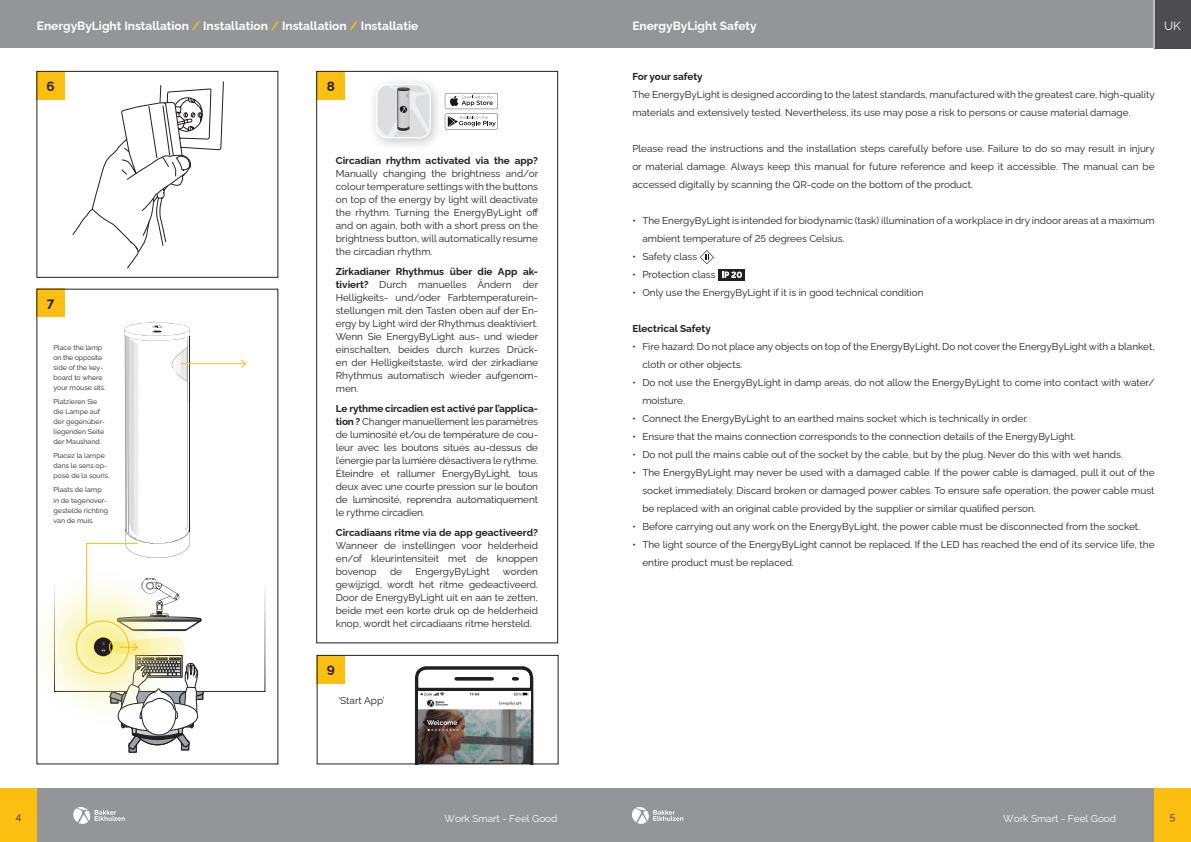
<style>
.page{position:relative;width:1191px;height:842px;background:#fff}
.page>*{position:absolute;margin:0;border:0;box-sizing:border-box;transform-origin:0 0}
.t1{font:700 13.4px "Raleway";color:#231f20}
.t2{font:700 12px "Raleway";color:#fff}
.t3{font:12px "Raleway";color:#fff}
.t4{font:10px/13px "Raleway";color:#231f20;text-align:justify}
.t5{font:700 10px "Raleway";color:#231f20}
.t6{font:10px "Raleway";color:#fff}
.t7{font:7px/10px "Raleway";color:#231f20}
.s1{color:#fbbf12}
.s2{color:#ee1d23}
.s3{font-weight:700}
</style>
<div class="page">
<svg style="left:414px;top:666px;width:120px;height:96px"></svg>
<img style="left:418px;top:692px;width:112px;height:70px">
<svg style="left:72px;top:81px;width:152px;height:188px"></svg>
<svg style="left:445px;top:93px;width:53px;height:36px"></svg>
<div style="left:368px;top:76px;width:76px;height:76px;background:#231f20;opacity:.25"></div>
<img style="left:377px;top:85px;width:53px;height:53px">
<div style="left:376px;top:84px;width:55px;height:54px;border:1px solid #fff;border-radius:11px"></div>
<div style="left:37px;top:788px;width:558px;height:54px;background:#939598"></div>
<div style="left:595px;top:788px;width:559px;height:54px;background:#939598"></div>
<div style="left:0;top:0;width:595px;height:48px;background:#939598"></div>
<div style="left:595px;top:0;width:596px;height:48px;background:#939598"></div>
<svg style="left:73px;top:807px;width:52px;height:17px"></svg>
<svg style="left:632px;top:807px;width:51px;height:17px"></svg>
<div style="left:1154px;top:0;width:37px;height:48px;background:#4d4c4f"></div>
<svg style="left:699px;top:250px;width:15px;height:14px"></svg>
<div style="left:718px;top:269px;width:27px;height:11px;background:#231f20"></div>
<svg style="left:722px;top:271px;width:20px;height:7px"></svg>
<div style="left:36px;top:289px;width:29px;height:28px;background:#fbbf12"></div>
<div style="left:317px;top:655px;width:28px;height:28px;background:#fbbf12"></div>
<div style="left:317px;top:71px;width:28px;height:29px;background:#fbbf12"></div>
<div style="left:36px;top:71px;width:29px;height:28px;background:#fbbf12"></div>
<hr style="left:181px;top:363px;width:64px;height:1px;background:#fbbf12">
<svg style="left:240px;top:359px;width:7px;height:9px"></svg>
<div style="left:317px;top:655px;width:241px;height:109px;border:1px solid #231f20"></div>
<div style="left:316px;top:71px;width:242px;height:572px;border:1px solid #231f20"></div>
<div style="left:36px;top:71px;width:242px;height:207px;border:1px solid #231f20"></div>
<hr style="left:1153px;top:0;width:1px;height:48px;background:#fff">
<svg style="left:37px;top:322px;width:167px;height:436px"></svg>
<div style="left:0;top:788px;width:37px;height:54px;background:#fbbf12"></div>
<div style="left:1154px;top:788px;width:37px;height:54px;background:#fbbf12"></div>
<p class="t2" style="left:37px;top:16px;width:383px">EnergyByLight Installation <span class="s1">/</span> Installation <span class="s1">/</span> Installation <span class="s1">/</span> Installatie</p>
<p class="t2" style="left:632px;top:16px;width:126px">EnergyByLight Safety</p>
<p class="t3" style="left:1164px;top:16px;width:18px">UK</p>
<h1 class="t1" style="left:46px;top:75px;width:10px">6</h1>
<h1 class="t1" style="left:327px;top:76px;width:10px">8</h1>
<h1 class="t1" style="left:47px;top:293px;width:9px">7</h1>
<p class="t7" style="left:54px;top:342px;width:54px">Place the lamp on the opposite side of the key&shy;board to where your mouse sits.</p>
<p class="t7" style="left:54px;top:396px;width:53px">Platzieren Sie die Lampe auf der gegenüber&shy;liegenden Seite der Maushand<span class="s2">.</span></p>
<p class="t7" style="left:54px;top:450px;width:57px">Placez la lampe dans le sens op&shy;posé de la souris.</p>
<p class="t7" style="left:54px;top:484px;width:56px">Plaats de lamp in de tegenover&shy;gestelde richting van de muis.</p>
<p class="t5" style="left:336px;top:152px;width:204px">Circadian rhythm activated via the app?</p>
<p class="t4" style="left:336px;top:166px;width:204px">Manually changing the brightness and/or colour temperature settings with the buttons on top of the energy by light will deactivate the rhythm. Turning the EnergyByLight off and on again, both with a short press on the brightness button, will automatically resume the circadian rhythm.</p>
<p class="t4" style="left:336px;top:264px;width:204px"><span class="s3">Zirkadianer Rhythmus über die App ak&shy;tiviert?</span> Durch manuelles Ändern der Helligkeits- und/oder Farbtemperaturein&shy;stellungen mit den Tasten oben auf der En&shy;ergy by Light wird der Rhythmus deaktiviert.<br>Wenn Sie EnergyByLight aus- und wieder einschalten, beides durch kurzes Drück&shy;en der Helligkeitstaste, wird der zirkadiane Rhythmus automatisch wieder aufgenom&shy;men.</p>
<p class="t4" style="left:336px;top:401px;width:204px"><span class="s3">Le rythme circadien est activé par l’applica&shy;tion ?</span> Changer manuellement les paramètres de luminosité et/ou de température de cou&shy;leur avec les boutons situés au-dessus de l’énergie par la lumière désactivera le rythme.<br>Éteindre et rallumer EnergyByLight, tous deux avec une courte pression sur le bouton de luminosité, reprendra automatiquement le rythme circadien.</p>
<p class="t5" style="left:336px;top:524px;width:204px">Circadiaans ritme via de app geactiveerd?</p>
<p class="t4" style="left:336px;top:538px;width:204px">Wanneer de instellingen voor helderheid en/of kleurintensiteit met de knoppen bovenop</p>
<p class="t4" style="left:336px;top:564px;width:204px;text-indent:167px">worden gewijzigd, wordt het ritme gedeactiveerd.<br>Door de EnergyByLight uit en aan te zetten, beide met een korte druk op de helderheid knop, wordt het circadiaans ritme hersteld.</p>
<p class="t4" style="left:390px;top:564px;width:14px">de</p>
<p class="t4" style="left:415px;top:564px;width:76px">EngergyByLight</p>
<h1 class="t1" style="left:327px;top:659px;width:10px">9</h1>
<p class="t4" style="left:338px;top:693px;width:48px">‘Start App’</p>
<p class="t5" style="left:632px;top:69px;width:72px">For your safety</p>
<p class="t4" style="left:632px;top:85px;width:524px;line-height:18px">The EnergyByLight is designed according to the latest standards, manufactured with the greatest care, high-quality materials and extensively tested. Nevertheless, its use may pose a risk to persons or cause material damage.</p>
<p class="t4" style="left:632px;top:139px;width:524px;line-height:18px">Please read the instructions and the installation steps carefully before use. Failure to do so may result in injury or material damage. Always keep this manual for future reference and keep it accessible. The manual can be accessed digitally by scanning the QR-code on the bottom of the product.</p>
<p class="t4" style="left:642px;top:211px;width:514px;line-height:18px;text-indent:-10px">• The EnergyByLight is intended for biodynamic (task) illumination of a workplace in dry indoor areas at a maximum ambient temperature of 25 degrees Celsius.</p>
<p class="t4" style="left:632px;top:249px;width:66px">• Safety class</p>
<p class="t4" style="left:632px;top:267px;width:85px">• Protection class</p>
<p class="t4" style="left:632px;top:285px;width:293px">• Only use the EnergyByLight if it is in good technical condition</p>
<p class="t5" style="left:632px;top:321px;width:80px">Electrical Safety</p>
<p class="t4" style="left:642px;top:337px;width:514px;line-height:18px;text-indent:-10px">• Fire hazard: Do not place any objects on top of the EnergyByLight. Do not cover the EnergyByLight with a blanket, cloth or other objects.</p>
<p class="t4" style="left:642px;top:373px;width:514px;line-height:18px;text-indent:-10px">• Do not use the EnergyByLight in damp areas, do not allow the EnergyByLight to come into contact with water/ moisture.</p>
<p class="t4" style="left:632px;top:411px;width:397px">• Connect the EnergyByLight to an earthed mains socket which is technically in order.</p>
<p class="t4" style="left:632px;top:429px;width:445px">• Ensure that the mains connection corresponds to the connection details of the EnergyByLight.</p>
<p class="t4" style="left:632px;top:447px;width:492px">• Do not pull the mains cable out of the socket by the cable, but by the plug. Never do this with wet hands.</p>
<p class="t4" style="left:642px;top:463px;width:514px;line-height:18px;text-indent:-10px">• The EnergyByLight may never be used with a damaged cable. If the power cable is damaged, pull it out of the socket immediately. Discard broken or damaged power cables. To ensure safe operation, the power cable must be replaced with an original cable provided by the supplier or similar qualified person.</p>
<p class="t4" style="left:632px;top:519px;width:509px">• Before carrying out any work on the EnergyByLight, the power cable must be disconnected from the socket.</p>
<p class="t4" style="left:642px;top:535px;width:513px;line-height:18px;text-indent:-10px">• The light source of the EnergyByLight cannot be replaced. If the LED has reached the end of its service life, the entire product must be replaced.</p>
<p class="t4" style="left:16px;top:809px;width:7px">4</p>
<p class="t4" style="left:1169px;top:809px;width:7px">5</p>
<p class="t6" style="left:444px;top:810px;width:114px">Work Smart - Feel Good</p>
<p class="t6" style="left:1003px;top:810px;width:114px">Work Smart - Feel Good</p>
</div>
